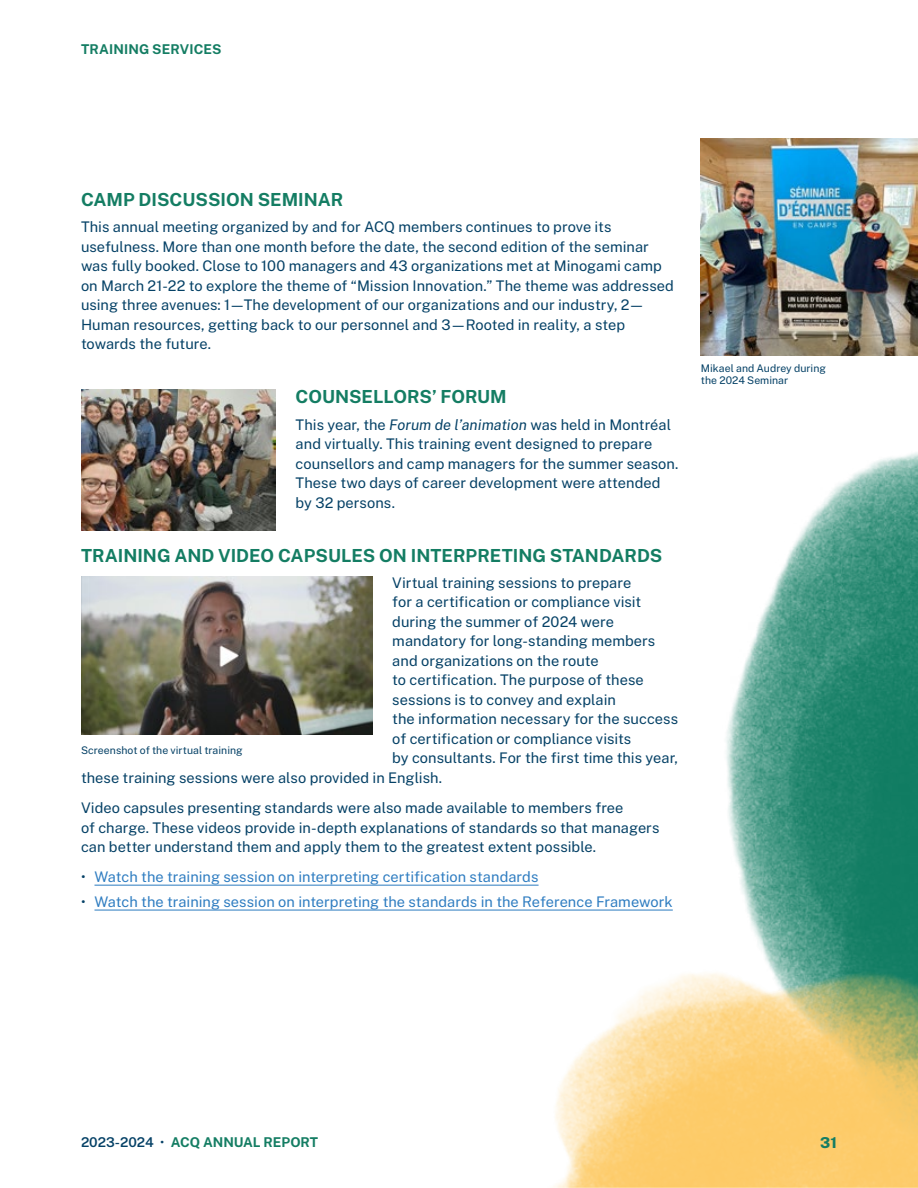
<style>
.page{position:relative;width:918px;height:1188px;background:#fff}
.page>*{position:absolute;margin:0;border:0;box-sizing:border-box;transform-origin:0 0}
.t1{font:700 18px "Public Sans";color:#147d63}
.t2{font:800 15px "Public Sans";color:#147d63}
.TXT___courant{font:14.7px/19.5px "Public Sans";color:#054166}
.t3{font:14.7px "Public Sans";color:#2f7dc1}
.TXT___courant-2{font:700 13.5px "Public Sans";letter-spacing:.005em;color:#147d63}
.TXT___Note_et_bas_de_page{font:10.5px/12.6px "Public Sans";color:#054166}
.s1{font-style:italic}
.s2{color:#054166}
.s3{font-weight:600;color:#054166}
.s4{font-weight:400;color:#054166}
</style>
<div class="page">
<hr style="left:94px;top:885px;width:445px;height:1px;background:#2f7dc1">
<hr style="left:94px;top:910px;width:579px;height:1px;background:#2f7dc1">
<img style="left:701px;top:138px;width:217px;height:217px">
<img style="left:81px;top:390px;width:194px;height:141px">
<img style="left:726px;top:452px;width:192px;height:440px">
<img style="left:382px;top:892px;width:536px;height:296px">
<img style="left:81px;top:577px;width:291px;height:158px">
<p class="TXT___courant-2" style="left:81px;top:39px;width:142px">TRAINING SERVICES</p>
<h2 class="t1" style="left:81px;top:187px;width:264px">CAMP DISCUSSION SEMINAR</h2>
<p class="TXT___courant" style="left:81px;top:216px;width:594px">This annual meeting organized by and for ACQ members continues to prove its usefulness. More than one month before the date, the second edition of the seminar was fully booked. Close to 100 managers and 43 organizations met at Minogami camp on March 21-22 to explore the theme of “Mission Innovation.” The theme was addressed using three avenues: 1—The development of our organizations and our industry, 2— Human resources, getting back to our personnel and 3—Rooted in reality, a step towards the future.</p>
<h2 class="t1" style="left:296px;top:384px;width:213px">COUNSELLORS’ FORUM</h2>
<p class="TXT___courant" style="left:296px;top:414px;width:384px">This year, the <span class="s1">Forum de l’animation</span> was held in Montréal and virtually. This training event designed to prepare counsellors and camp managers for the summer season.<br>These two days of career development were attended by 32 persons.</p>
<h2 class="t1" style="left:81px;top:542px;width:583px">TRAINING AND VIDEO CAPSULES ON INTERPRETING STANDARDS</h2>
<p class="TXT___courant" style="left:392px;top:572px;width:240px">Virtual training sessions to prepare</p>
<p class="TXT___courant" style="left:392px;top:591px;width:251px">for a certification or compliance visit</p>
<p class="TXT___courant" style="left:392px;top:611px;width:223px">during the summer of 2024 were</p>
<p class="TXT___courant" style="left:392px;top:630px;width:265px">mandatory for long-standing members</p>
<p class="TXT___courant" style="left:392px;top:650px;width:208px">and organizations on the route</p>
<p class="TXT___courant" style="left:392px;top:669px;width:253px">to certification. The purpose of these</p>
<p class="TXT___courant" style="left:392px;top:689px;width:225px">sessions is to convey and explain</p>
<p class="TXT___courant" style="left:392px;top:708px;width:288px">the information necessary for the success</p>
<p class="TXT___courant" style="left:392px;top:728px;width:241px">of certification or compliance visits</p>
<p class="TXT___courant" style="left:392px;top:747px;width:287px">by consultants. For the first time this year,</p>
<p class="TXT___courant" style="left:81px;top:767px;width:363px">these training sessions were also provided in English.</p>
<p class="TXT___courant" style="left:81px;top:797px;width:580px">Video capsules presenting standards were also made available to members free<br>of charge. These videos provide in-depth explanations of standards so that managers can better understand them and apply them to the greatest extent possible.</p>
<p class="t3" style="left:81px;top:866px;width:459px"><span class="s2">•</span> Watch the training session on interpreting certification standards</p>
<p class="t3" style="left:81px;top:891px;width:593px"><span class="s2">•</span> Watch the training session on interpreting the standards in the Reference Framework</p>
<p class="TXT___Note_et_bas_de_page" style="left:81px;top:743px;width:163px">Screenshot of the virtual training</p>
<p class="TXT___Note_et_bas_de_page" style="left:701px;top:361px;width:127px">Mikael and Audrey during the 2024 Seminar</p>
<p class="TXT___courant-2" style="left:81px;top:1132px;width:239px"><span class="s3">2023-2024</span> <span class="s4">•</span> ACQ ANNUAL REPORT</p>
<p class="t2" style="left:820px;top:1132px;width:18px">31</p>
</div>
